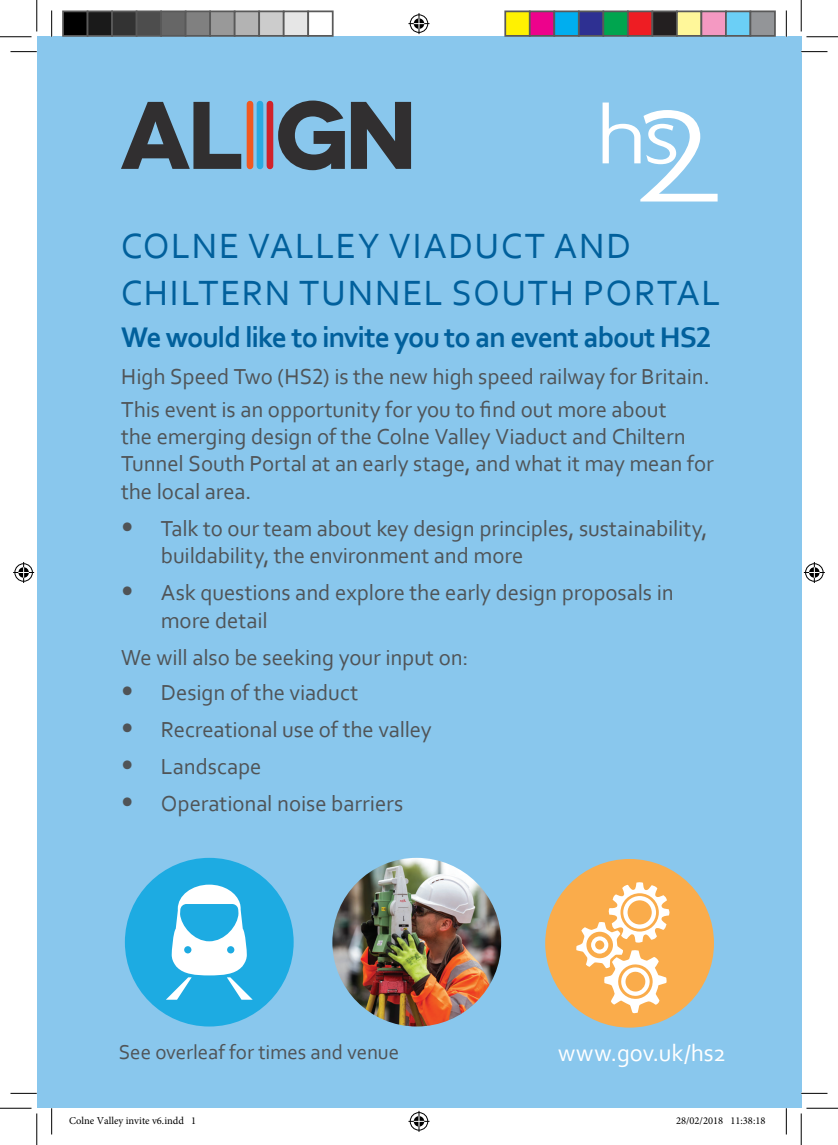
<style>
.page{position:relative;width:838px;height:1145px;background:#fff}
.page>*{position:absolute;margin:0;border:0;box-sizing:border-box;transform-origin:0 0}
.Headline{font:36.75px "Corbel";letter-spacing:.045em;color:#01609c}
.Body_Copy{font:700 29.75px "Corbel";letter-spacing:-.035em;color:#01609c}
.Publication_Date{font:24.5px "Corbel";letter-spacing:-.005em;color:#fff}
.Body_Copy-2{font:22.75px/27.3px "Corbel";letter-spacing:-.005em;color:#505457}
.Body_Copy-3{font:21px "Corbel";letter-spacing:-.005em;color:#505457}
.t1{font:10.5px "Minion Pro";color:#000}
.s1{font-size:28px}
</style>
<div class="page">
<div style="left:37px;top:37px;width:764px;height:1071px;background:#89c7ed"></div>
<svg style="left:602px;top:103px;width:115px;height:98px"></svg>
<div style="left:125px;top:858px;width:168px;height:169px;background:#1dabe2;border-radius:50%"></div>
<svg style="left:166px;top:885px;width:87px;height:115px"></svg>
<img style="left:332px;top:858px;width:169px;height:169px;border-radius:84px">
<div style="left:545px;top:859px;width:169px;height:169px;background:#faac4b;border-radius:50%"></div>
<svg style="left:576px;top:882px;width:94px;height:132px"></svg>
<svg style="left:121px;top:101px;width:290px;height:69px"></svg>
<svg style="left:10px;top:51px;width:27px;height:1px"></svg>
<svg style="left:801px;top:51px;width:26px;height:1px"></svg>
<svg style="left:10px;top:1093px;width:27px;height:1px"></svg>
<svg style="left:801px;top:1093px;width:26px;height:1px"></svg>
<svg style="left:51px;top:10px;width:1px;height:27px"></svg>
<svg style="left:51px;top:1108px;width:1px;height:26px"></svg>
<svg style="left:786px;top:10px;width:1px;height:27px"></svg>
<svg style="left:786px;top:1108px;width:1px;height:26px"></svg>
<hr style="left:0;top:36px;width:32px;height:1px;background:#000">
<hr style="left:806px;top:36px;width:31px;height:1px;background:#000">
<hr style="left:0;top:1108px;width:32px;height:1px;background:#000">
<hr style="left:806px;top:1108px;width:31px;height:1px;background:#000">
<hr style="left:36px;top:0;width:1px;height:31px;background:#000">
<hr style="left:36px;top:1113px;width:1px;height:32px;background:#000">
<hr style="left:800px;top:0;width:1px;height:31px;background:#000">
<hr style="left:800px;top:1113px;width:1px;height:32px;background:#000">
<svg style="left:408px;top:13px;width:21px;height:21px"></svg>
<svg style="left:408px;top:1111px;width:21px;height:21px"></svg>
<svg style="left:13px;top:562px;width:21px;height:21px"></svg>
<svg style="left:803px;top:562px;width:21px;height:21px"></svg>
<div style="left:63px;top:11px;width:25px;height:25px;background:#000"></div>
<div style="left:62px;top:10px;width:26px;height:27px;border:2px solid #595959"></div>
<div style="left:88px;top:11px;width:24px;height:25px;background:#1a1a1a"></div>
<div style="left:87px;top:10px;width:26px;height:27px;border:2px solid #595959"></div>
<div style="left:112px;top:11px;width:25px;height:25px;background:#333"></div>
<div style="left:111px;top:10px;width:26px;height:27px;border:2px solid #595959"></div>
<div style="left:137px;top:11px;width:24px;height:25px;background:#4d4d4d"></div>
<div style="left:136px;top:10px;width:26px;height:27px;border:2px solid #595959"></div>
<div style="left:161px;top:11px;width:25px;height:25px;background:#666"></div>
<div style="left:160px;top:10px;width:26px;height:27px;border:2px solid #595959"></div>
<div style="left:186px;top:11px;width:24px;height:25px;background:#808080"></div>
<div style="left:185px;top:10px;width:26px;height:27px;border:2px solid #595959"></div>
<div style="left:210px;top:11px;width:25px;height:25px;background:#999"></div>
<div style="left:209px;top:10px;width:26px;height:27px;border:2px solid #595959"></div>
<div style="left:235px;top:11px;width:24px;height:25px;background:#b3b3b3"></div>
<div style="left:234px;top:10px;width:26px;height:27px;border:2px solid #595959"></div>
<div style="left:259px;top:11px;width:25px;height:25px;background:#ccc"></div>
<div style="left:258px;top:10px;width:26px;height:27px;border:2px solid #595959"></div>
<div style="left:284px;top:11px;width:24px;height:25px;background:#e6e6e6"></div>
<div style="left:283px;top:10px;width:26px;height:27px;border:2px solid #595959"></div>
<div style="left:307px;top:10px;width:26px;height:27px;border:2px solid #595959"></div>
<div style="left:505px;top:11px;width:24px;height:25px;background:#fff101"></div>
<div style="left:504px;top:10px;width:26px;height:27px;border:2px solid #595959"></div>
<div style="left:529px;top:11px;width:25px;height:25px;background:#ed028c"></div>
<div style="left:529px;top:10px;width:26px;height:27px;border:2px solid #595959"></div>
<div style="left:554px;top:11px;width:24px;height:25px;background:#00aeef"></div>
<div style="left:553px;top:10px;width:26px;height:27px;border:2px solid #595959"></div>
<div style="left:578px;top:11px;width:25px;height:25px;background:#2e3092"></div>
<div style="left:578px;top:10px;width:26px;height:27px;border:2px solid #595959"></div>
<div style="left:603px;top:11px;width:24px;height:25px;background:#00a54f"></div>
<div style="left:602px;top:10px;width:26px;height:27px;border:2px solid #595959"></div>
<div style="left:627px;top:11px;width:25px;height:25px;background:#ee1d23"></div>
<div style="left:627px;top:10px;width:26px;height:27px;border:2px solid #595959"></div>
<div style="left:652px;top:11px;width:24px;height:25px;background:#231f20"></div>
<div style="left:651px;top:10px;width:26px;height:27px;border:2px solid #595959"></div>
<div style="left:676px;top:11px;width:25px;height:25px;background:#fff79a"></div>
<div style="left:676px;top:10px;width:26px;height:27px;border:2px solid #595959"></div>
<div style="left:701px;top:11px;width:24px;height:25px;background:#f499c2"></div>
<div style="left:700px;top:10px;width:26px;height:27px;border:2px solid #595959"></div>
<div style="left:725px;top:11px;width:25px;height:25px;background:#6bcff6"></div>
<div style="left:725px;top:10px;width:26px;height:27px;border:2px solid #595959"></div>
<div style="left:750px;top:11px;width:24px;height:25px;background:#939598"></div>
<div style="left:749px;top:10px;width:26px;height:27px;border:2px solid #595959"></div>
<p class="Headline" style="left:121px;top:223px;width:511px">COLNE VALLEY VIADUCT AND</p>
<p class="Headline" style="left:121px;top:270px;width:601px">CHILTERN TUNNEL SOUTH PORTAL</p>
<p class="Body_Copy" style="left:121px;top:319px;width:591px">We would like to invite you to an event about HS2</p>
<p class="Body_Copy-2" style="left:121px;top:363px;width:590px">High Speed Two (HS2) is the new high speed railway for Britain.</p>
<p class="Body_Copy-2" style="left:121px;top:395px;width:594px">This event is an opportunity for you to find out more about<br>the emerging design of the Colne Valley Viaduct and Chiltern Tunnel South Portal at an early stage, and what it may mean for the local area.</p>
<p class="Body_Copy-2" style="left:161px;top:514px;width:548px;text-indent:-40px"><span class="s1">•</span> Talk to our team about key design principles, sustainability, buildability, the environment and more</p>
<p class="Body_Copy-2" style="left:161px;top:579px;width:514px;text-indent:-40px"><span class="s1">•</span> Ask questions and explore the early design proposals in more detail</p>
<p class="Body_Copy-2" style="left:121px;top:643px;width:349px">We will also be seeking your input on:</p>
<p class="Body_Copy-2" style="left:121px;top:678px;width:238px"><span class="s1">•</span> Design of the viaduct</p>
<p class="Body_Copy-2" style="left:121px;top:715px;width:312px"><span class="s1">•</span> Recreational use of the valley</p>
<p class="Body_Copy-2" style="left:121px;top:752px;width:142px"><span class="s1">•</span> Landscape</p>
<p class="Body_Copy-2" style="left:121px;top:790px;width:283px"><span class="s1">•</span> Operational noise barriers</p>
<p class="Body_Copy-3" style="left:119px;top:1039px;width:282px">See overleaf for times and venue</p>
<p class="Publication_Date" style="left:558px;top:1038px;width:169px">www.gov.uk/hs2</p>
<p class="t1" style="left:69px;top:1114px;width:128px">Colne Valley invite v6.indd 1</p>
<p class="t1" style="left:676px;top:1114px;width:91px">28/02/2018 11:38:18</p>
</div>
